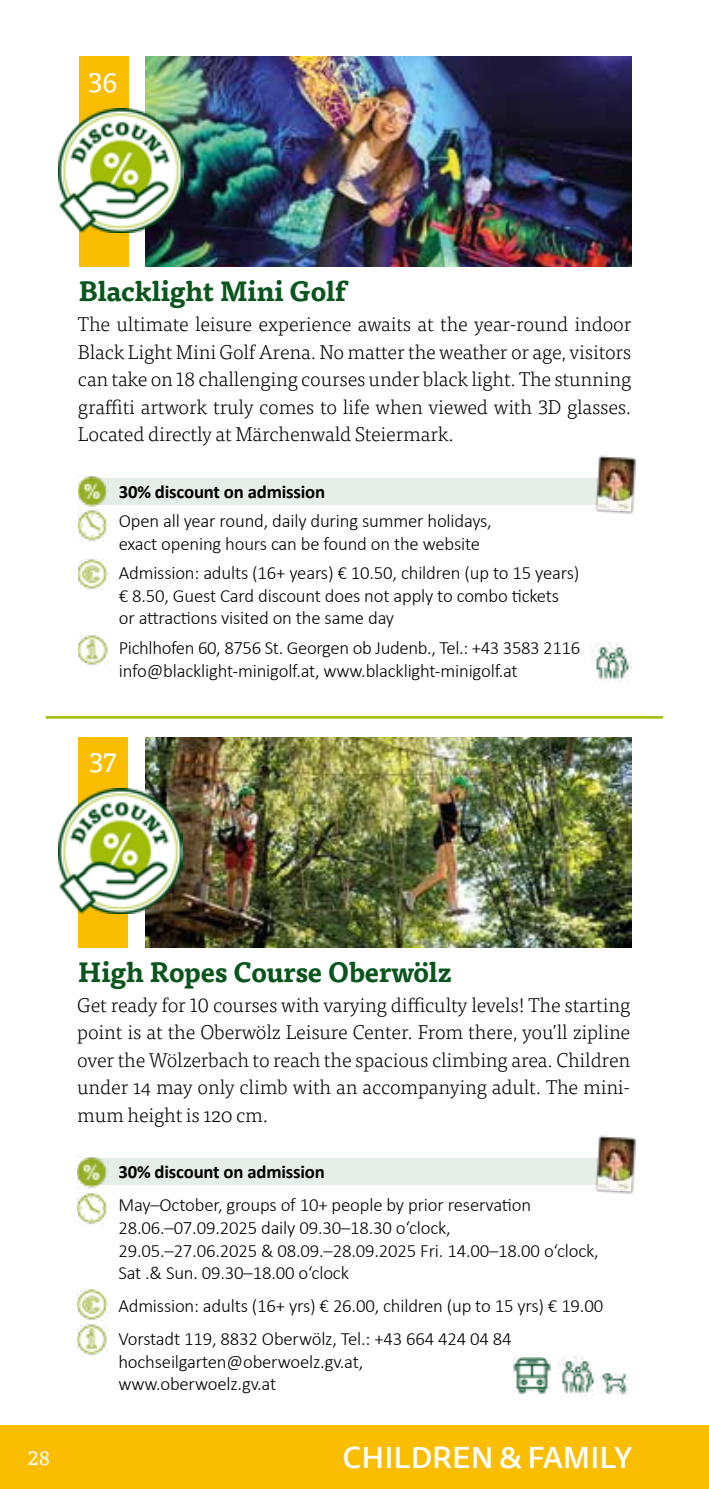
<style>
.page{position:relative;width:709px;height:1489px;background:#fff}
.page>*{position:absolute;margin:0;border:0;box-sizing:border-box;transform-origin:0 0}
.t1{font:500 30px "Tisa Sans Web W03";color:#fff}
.t2{font:700 27.5px "Tisa Pro";letter-spacing:-.01em;color:#09551d}
.t3{font:27.5px "Tisa Pro";color:#fff}
.t4{font:300 20px/27.5px "Tisa Pro";letter-spacing:-.01em;color:#000;text-align:justify}
.t5{font:20px "Tisa Pro";color:#fff}
.t6{font:300 18.75px/22.5px "Calibri";letter-spacing:-.01em;color:#000}
.t7{font:700 18.75px "Calibri";letter-spacing:-.01em;color:#000}
</style>
<div class="page">
<div style="left:0;top:1424px;width:709px;height:64px;background:#fabd00"></div>
<hr style="left:46px;top:716px;width:617px;height:2px;background:#a2bc0c">
<div style="left:79px;top:57px;width:49px;height:210px;background:#fabd00"></div>
<img style="left:146px;top:57px;width:485px;height:210px">
<img style="left:59px;top:108px;width:124px;height:125px">
<div style="left:92px;top:478px;width:539px;height:26px;background:#e6eee8"></div>
<img style="left:78px;top:509px;width:30px;height:32px">
<img style="left:78px;top:558px;width:30px;height:32px">
<img style="left:78px;top:635px;width:30px;height:30px">
<img style="left:78px;top:475px;width:31px;height:32px">
<img style="left:591px;top:455px;width:46px;height:59px">
<img style="left:592px;top:642px;width:39px;height:40px">
<div style="left:78px;top:737px;width:50px;height:210px;background:#fabd00"></div>
<img style="left:145px;top:737px;width:486px;height:210px">
<img style="left:58px;top:789px;width:125px;height:124px">
<div style="left:92px;top:1158px;width:539px;height:27px;background:#e6eee8"></div>
<img style="left:78px;top:1192px;width:30px;height:31px">
<img style="left:78px;top:1288px;width:30px;height:32px">
<img style="left:78px;top:1324px;width:30px;height:31px">
<img style="left:78px;top:1156px;width:30px;height:31px">
<img style="left:595px;top:1135px;width:42px;height:59px">
<img style="left:558px;top:1356px;width:39px;height:39px">
<img style="left:600px;top:1373px;width:29px;height:21px">
<img style="left:513px;top:1357px;width:37px;height:36px">
<h2 class="t3" style="left:88px;top:62px;width:31px">36</h2>
<h2 class="t2" style="left:78px;top:269px;width:269px">Blacklight Mini Golf</h2>
<p class="t4" style="left:78px;top:309px;width:555px">The ultimate leisure experience awaits at the year-round indoor Black Light Mini Golf Arena. No matter the weather or age, visitors can take on 18 challenging courses under black light. The stunning graffiti artwork truly comes to life when viewed with 3D glasses.<br>Located directly at Märchenwald Steiermark.</p>
<p class="t7" style="left:119px;top:478px;width:208px">30% discount on admission</p>
<p class="t6" style="left:119px;top:509px;width:374px">Open all year round, daily during summer holidays, exact opening hours can be found on the website</p>
<p class="t6" style="left:119px;top:561px;width:462px">Admission: adults (16+ years) € 10.50, children (up to 15 years) € 8.50, Guest Card discount does not apply to combo tickets or attractions visited on the same day</p>
<p class="t6" style="left:119px;top:636px;width:463px">Pichlhofen 60, 8756 St. Georgen ob Judenb., Tel.: +43 3583 2116 info@blacklight-minigolf.at, www.blacklight-minigolf.at</p>
<h2 class="t3" style="left:89px;top:742px;width:29px">37</h2>
<p class="t5" style="left:28px;top:1442px;width:24px">28</p>
<h2 class="t2" style="left:78px;top:949px;width:375px">High Ropes Course Oberwölz</h2>
<p class="t4" style="left:77px;top:990px;width:554px">Get ready for 10 courses with varying difficulty levels! The starting point is at the Oberwölz Leisure Center. From there, you’ll zipline over the Wölzerbach to reach the spacious climbing area. Children under 14 may only climb with an accompanying adult. The mini&shy;mum height is 120 cm.</p>
<p class="t7" style="left:118px;top:1158px;width:208px">30% discount on admission</p>
<p class="t6" style="left:118px;top:1193px;width:482px">May–October, groups of 10+ people by prior reservation 28.06.–07.09.2025 daily 09.30–18.30 o‘clock,<br>29.05.–27.06.2025 &amp; 08.09.–28.09.2025 Fri. 14.00–18.00 o‘clock, Sat .&amp; Sun. 09.30–18.00 o‘clock</p>
<p class="t6" style="left:118px;top:1288px;width:486px;line-height:33.2px">Admission: adults (16+ yrs) € 26.00, children (up to 15 yrs) € 19.00<br>Vorstadt 119, 8832 Oberwölz, Tel.: +43 664 424 04 84</p>
<p class="t6" style="left:118px;top:1349px;width:246px">hochseilgarten@oberwoelz.gv.at, www.oberwoelz.gv.at</p>
<h1 class="t1" style="left:342px;top:1439px;width:291px">CHILDREN &amp; FAMILY</h1>
</div>
